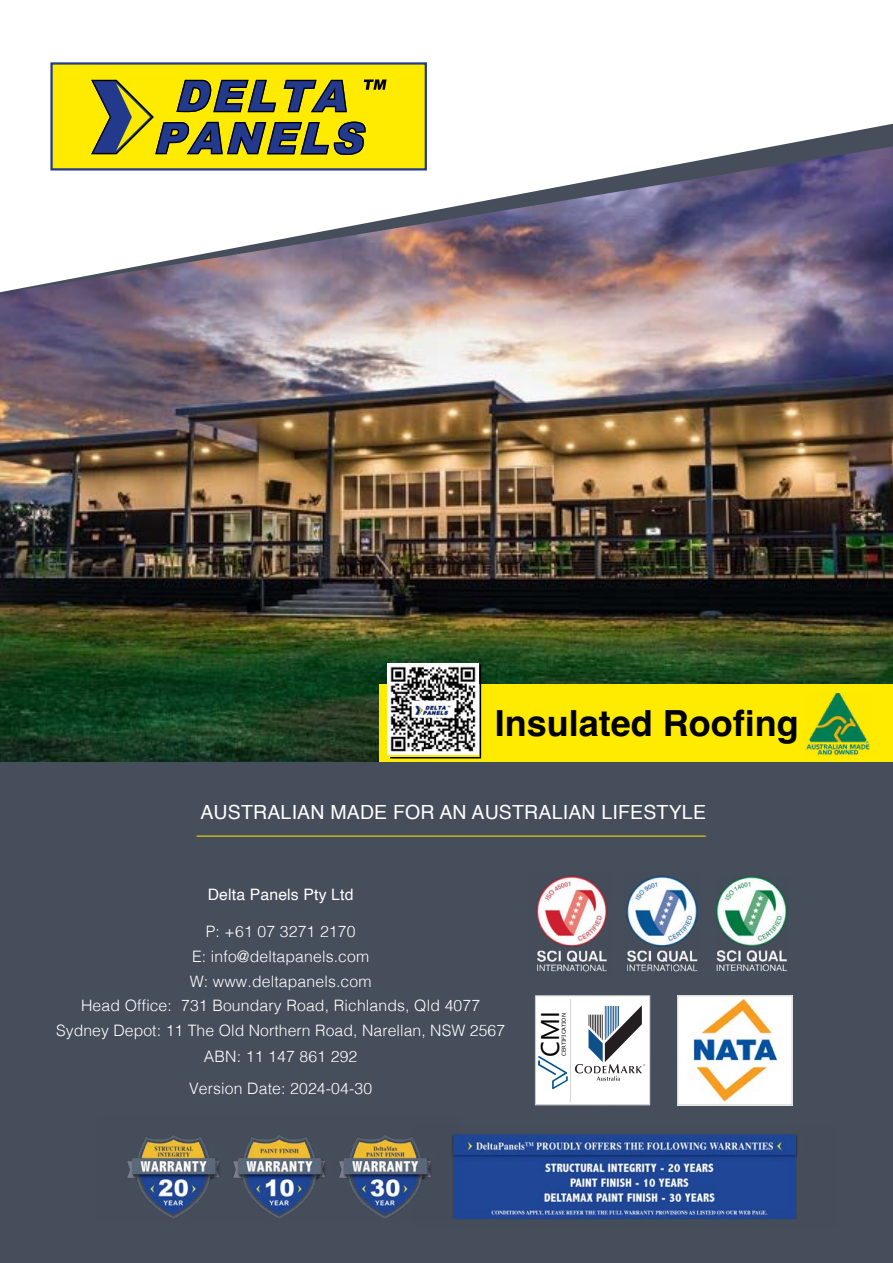
<style>
.page{position:relative;width:893px;height:1263px;background:#fff}
.page>*{position:absolute;margin:0;border:0;box-sizing:border-box;transform-origin:0 0}
.t1{font:700 36px "Helvetica";color:#000}
.t2{font:25.5px "Nirmala UI";color:#000}
.t3{font:19.5px "Helvetica";letter-spacing:.01em;color:#fff}
.t4{font:300 15.75px/24.6px "Helvetica";letter-spacing:.01em;color:#fff;text-align:center}
.t5{font:15.75px "Helvetica";letter-spacing:.01em;color:#fff}
.t6{font:5.25px "Verdana";color:#000}
</style>
<div class="page">
<div style="left:0;top:124px;width:893px;height:1139px;background:#464d5b"></div>
<img style="left:0;top:146px;width:893px;height:616px">
<div style="left:379px;top:685px;width:514px;height:77px;background:#feeb00"></div>
<img style="left:97px;top:1118px;width:364px;height:104px">
<img style="left:414px;top:1127px;width:422px;height:101px">
<hr style="left:197px;top:836px;width:509px;height:1px;background:#feeb00">
<svg style="left:389px;top:663px;width:93px;height:96px;background:#94948c"></svg>
<div style="left:50px;top:62px;width:377px;height:109px;background:#ffeb00;border:2px solid #23398b"></div>
<svg style="left:91px;top:80px;width:296px;height:75px"></svg>
<img style="left:679px;top:997px;width:111px;height:106px">
<div style="left:677px;top:995px;width:115px;height:110px;border:1px solid #d0d0d0"></div>
<div style="left:536px;top:996px;width:114px;height:109px;background:#fff"></div>
<div style="left:535px;top:995px;width:115px;height:110px;border:1px solid #d5d4d4"></div>
<hr style="left:570px;top:999px;width:1px;height:103px;background:#d5d4d4">
<svg style="left:575px;top:1005px;width:70px;height:76px"></svg>
<svg style="left:538px;top:1056px;width:30px;height:33px"></svg>
<img style="left:528px;top:871px;width:82px;height:104px">
<img style="left:623px;top:871px;width:77px;height:104px">
<img style="left:716px;top:876px;width:72px;height:94px">
<img style="left:806px;top:693px;width:64px;height:62px">
<h1 class="t1" style="left:495px;top:701px;width:306px">Insulated Roofing</h1>
<p class="t3" style="left:200px;top:797px;width:507px">AUSTRALIAN MADE FOR AN AUSTRALIAN LIFESTYLE</p>
<p class="t5" style="left:208px;top:882px;width:147px">Delta Panels Pty Ltd</p>
<p class="t4" style="left:56px;top:918px;width:451px">P: +61 07 3271 2170<br>E: info@deltapanels.com<br>W: www.deltapanels.com<br>Head Office: 731 Boundary Road, Richlands, Qld 4077<br>Sydney Depot: 11 The Old Northern Road, Narellan, NSW 2567</p>
<p class="t4" style="left:189px;top:1039px;width:185px;line-height:32.5px">ABN: 11 147 861 292<br>Version Date: 2024-04-30</p>
<h2 class="t2" style="left:530px;top:1057px;width:47px;rotate:-90deg">CMI</h2>
<p class="t6" style="left:560px;top:1056px;width:44px;rotate:-90deg">CERTIFICATION</p>
</div>
